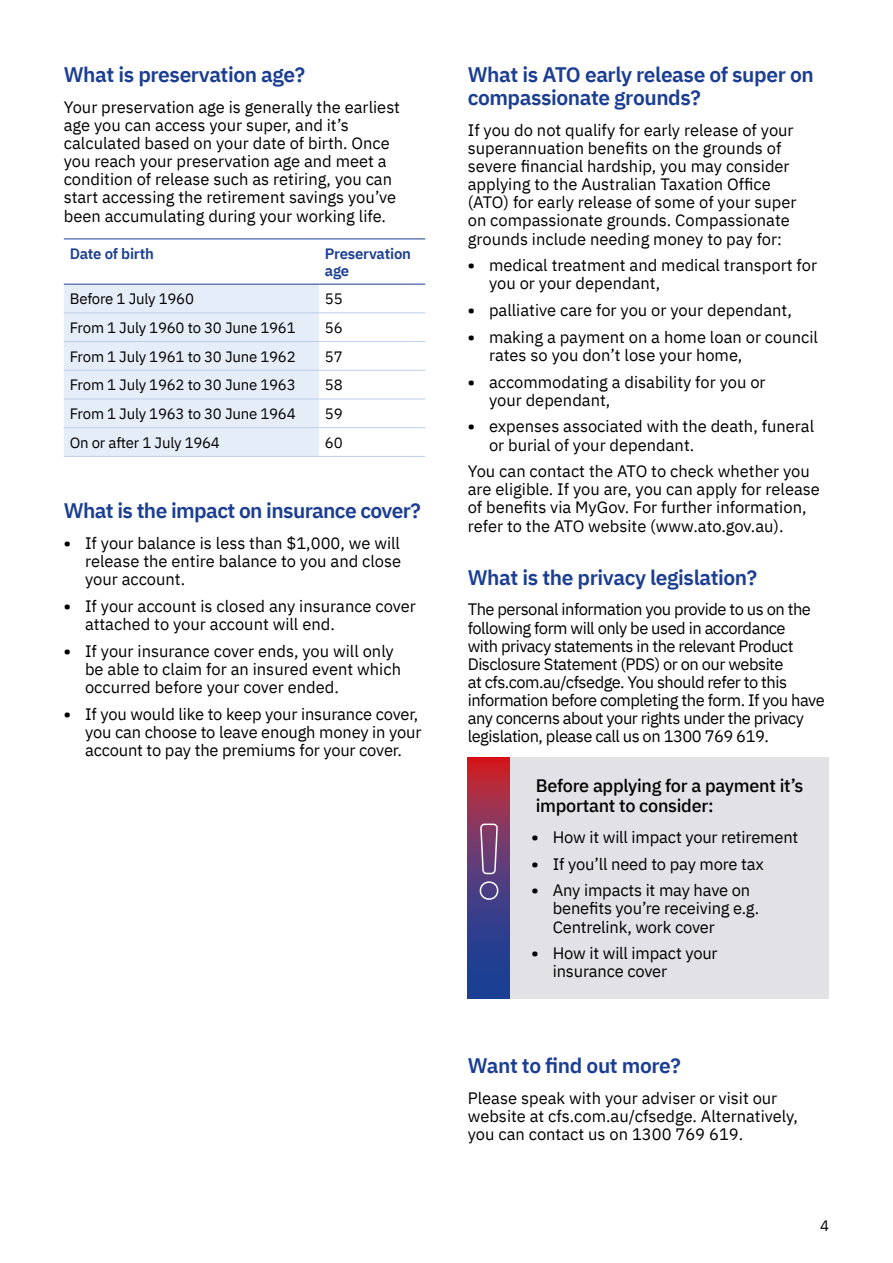
<style>
.page{position:relative;width:893px;height:1263px;background:#fff}
.page>*{position:absolute;margin:0;border:0;box-sizing:border-box;transform-origin:0 0}
.t1{font:600 21px/23.1px "IBM Plex Sans";letter-spacing:-.02em;color:#1b3e92}
.t2{font:500 18px/19.8px "IBM Plex Sans";letter-spacing:-.015em;color:#000}
.t3{font:16.5px/18.1px "IBM Plex Sans";color:#000}
.t4{font:16.5px/18.1px "IBM Plex Sans";letter-spacing:-.03em;color:#000}
.t5{font:15px "IBM Plex Sans";letter-spacing:-.015em;color:#000}
.t6{font:600 15px/16.5px "IBM Plex Sans";letter-spacing:-.015em;color:#1b3e92}
.s1{font-weight:700}
</style>
<div class="page">
<div style="left:64px;top:285px;width:255px;height:171px;background:#e5edf9"></div>
<hr style="left:319px;top:239px;width:106px;height:1px;background:#1b3e92">
<hr style="left:319px;top:284px;width:106px;height:1px;background:#1b3e92">
<hr style="left:64px;top:239px;width:255px;height:1px;background:#1b3e92">
<hr style="left:64px;top:284px;width:255px;height:1px;background:#1b3e92">
<hr style="left:64px;top:312px;width:255px;height:1px;background:#bccfec">
<hr style="left:319px;top:312px;width:106px;height:1px;background:#bccfec">
<hr style="left:64px;top:341px;width:255px;height:1px;background:#bccfec">
<hr style="left:319px;top:341px;width:106px;height:1px;background:#bccfec">
<hr style="left:64px;top:370px;width:255px;height:1px;background:#bccfec">
<hr style="left:319px;top:370px;width:106px;height:1px;background:#bccfec">
<hr style="left:64px;top:399px;width:255px;height:1px;background:#bccfec">
<hr style="left:319px;top:399px;width:106px;height:1px;background:#bccfec">
<hr style="left:64px;top:427px;width:255px;height:1px;background:#bccfec">
<hr style="left:319px;top:427px;width:106px;height:1px;background:#bccfec">
<hr style="left:64px;top:456px;width:255px;height:1px;background:#bccfec">
<hr style="left:319px;top:456px;width:106px;height:1px;background:#bccfec">
<svg style="left:468px;top:757px;width:42px;height:242px;background:#5f3770"></svg>
<div style="left:510px;top:757px;width:319px;height:242px;background:#e1e1e6"></div>
<div style="left:480px;top:881px;width:18px;height:19px;border:2px solid #fff;border-radius:50%"></div>
<svg style="left:479px;top:823px;width:20px;height:52px"></svg>
<p class="t1" style="left:64px;top:61px;width:243px">What is preservation age?</p>
<p class="t3" style="left:64px;top:96px;width:338px">Your preservation age is generally the earliest age you can access your super, and it’s calculated based on your date of birth. Once you reach your preservation age and meet a condition of release such as retiring, you can start accessing the retirement savings you’ve been accumulating during your working life.</p>
<p class="t6" style="left:70px;top:244px;width:86px">Date of birth</p>
<p class="t6" style="left:325px;top:244px;width:88px">Preservation age</p>
<p class="t5" style="left:70px;top:288px;width:126px">Before 1 July 1960</p>
<p class="t5" style="left:325px;top:288px;width:19px">55</p>
<p class="t5" style="left:70px;top:316px;width:227px">From 1 July 1960 to 30 June 1961</p>
<p class="t5" style="left:325px;top:316px;width:19px">56</p>
<p class="t5" style="left:70px;top:345px;width:227px">From 1 July 1961 to 30 June 1962</p>
<p class="t5" style="left:325px;top:345px;width:19px">57</p>
<p class="t5" style="left:70px;top:374px;width:227px">From 1 July 1962 to 30 June 1963</p>
<p class="t5" style="left:325px;top:374px;width:19px">58</p>
<p class="t5" style="left:70px;top:402px;width:227px">From 1 July 1963 to 30 June 1964</p>
<p class="t5" style="left:325px;top:402px;width:19px">59</p>
<p class="t5" style="left:70px;top:431px;width:152px">On or after 1 July 1964</p>
<p class="t5" style="left:325px;top:431px;width:19px">60</p>
<p class="t1" style="left:64px;top:497px;width:358px">What is the impact on insurance cover?</p>
<p class="t3" style="left:85px;top:533px;width:318px;text-align:justify;text-indent:-21px"><span class="s1">•</span> If your balance is less than $1,000, we will release the entire balance to you and close your account.</p>
<p class="t3" style="left:85px;top:596px;width:332px;text-indent:-21px"><span class="s1">•</span> If your account is closed any insurance cover attached to your account will end.</p>
<p class="t3" style="left:85px;top:640px;width:318px;text-indent:-21px"><span class="s1">•</span> If your insurance cover ends, you will only be able to claim for an insured event which occurred before your cover ended.</p>
<p class="t3" style="left:85px;top:703px;width:338px;text-indent:-21px"><span class="s1">•</span> If you would like to keep your insurance cover, you can choose to leave enough money in your account to pay the premiums for your cover.</p>
<p class="t1" style="left:468px;top:61px;width:348px">What is ATO early release of super on compassionate grounds?</p>
<p class="t3" style="left:468px;top:119px;width:330px">If you do not qualify for early release of your superannuation benefits on the grounds of severe financial hardship, you may consider applying to the Australian Taxation Office (ATO) for early release of some of your super on compassionate grounds. Compassionate grounds include needing money to pay for:</p>
<p class="t3" style="left:489px;top:255px;width:330px;text-indent:-21px"><span class="s1">•</span> medical treatment and medical transport for you or your dependant,</p>
<p class="t3" style="left:468px;top:300px;width:326px"><span class="s1">•</span> palliative care for you or your dependant,</p>
<p class="t3" style="left:489px;top:326px;width:331px;text-indent:-21px"><span class="s1">•</span> making a payment on a home loan or council rates so you don’t lose your home,</p>
<p class="t3" style="left:489px;top:371px;width:278px;text-indent:-21px"><span class="s1">•</span> accommodating a disability for you or your dependant,</p>
<p class="t3" style="left:489px;top:416px;width:327px;text-indent:-21px"><span class="s1">•</span> expenses associated with the death, funeral or burial of your dependant.</p>
<p class="t3" style="left:468px;top:461px;width:354px">You can contact the ATO to check whether you are eligible. If you are, you can apply for release of benefits via MyGov. For further information, refer to the ATO website (www.ato.gov.au).</p>
<p class="t1" style="left:468px;top:564px;width:291px">What is the privacy legislation?</p>
<p class="t4" style="left:468px;top:599px;width:358px">The personal information you provide to us on the following form will only be used in accordance<br>with privacy statements in the relevant Product Disclosure Statement (PDS) or on our website<br>at cfs.com.au/cfsedge. You should refer to this information before completing the form. If you have any concerns about your rights under the privacy legislation, please call us on 1300 769 619.</p>
<p class="t2" style="left:536px;top:774px;width:269px">Before applying for a payment it’s important to consider:</p>
<p class="t3" style="left:531px;top:827px;width:268px"><span class="s1">•</span> How it will impact your retirement</p>
<p class="t3" style="left:531px;top:853px;width:234px"><span class="s1">•</span> If you’ll need to pay more tax</p>
<p class="t3" style="left:553px;top:880px;width:208px;text-indent:-21px"><span class="s1">•</span> Any impacts it may have on benefits you’re receiving e.g.<br>Centrelink, work cover</p>
<p class="t3" style="left:553px;top:943px;width:166px;text-indent:-21px"><span class="s1">•</span> How it will impact your insurance cover</p>
<p class="t1" style="left:468px;top:1052px;width:215px">Want to find out more?</p>
<p class="t3" style="left:468px;top:1087px;width:332px">Please speak with your adviser or visit our website at cfs.com.au/cfsedge. Alternatively, you can contact us on 1300 769 619.</p>
<p class="t5" style="left:820px;top:1214px;width:10px">4</p>
</div>
